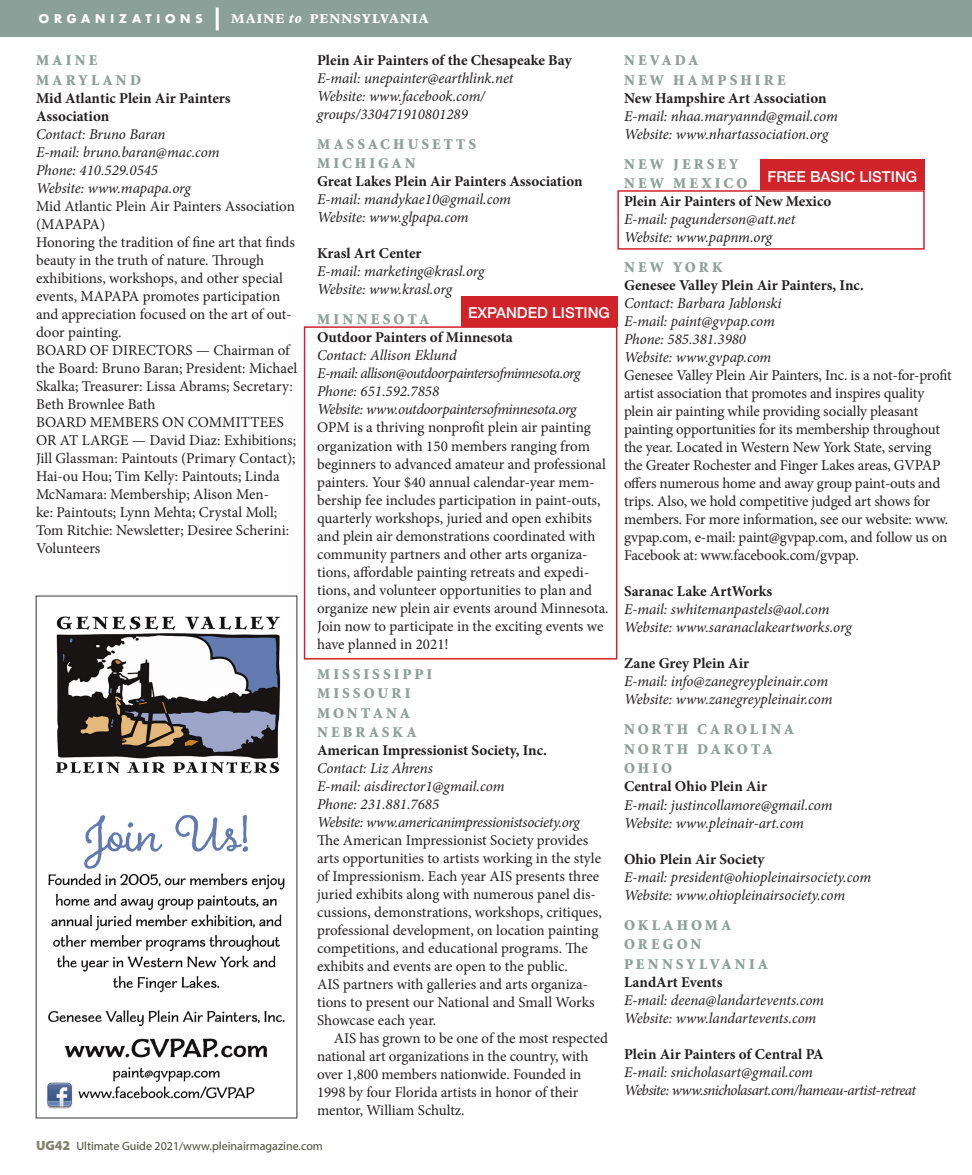
<style>
.page{position:relative;width:972px;height:1175px;background:#fff}
.page>*{position:absolute;margin:0;border:0;box-sizing:border-box;transform-origin:0 0}
.t1{font:15px/18px "Minion Pro";letter-spacing:-.005em;color:#231f20}
.t2{font:italic 15px/18px "Minion Pro";letter-spacing:-.01em;color:#231f20}
.t3{font:900 15px/19.5px "Minion";letter-spacing:.21em;color:#8ea199}
.t4{font:italic 15px/18px "Minion Pro";letter-spacing:-.035em;color:#231f20}
.t5{font:italic 15px "Minion Pro";letter-spacing:-.03em;color:#231f20}
.t6{font:700 15px "Minion Pro";color:#231f20}
.t7{font:500 15px "Helvetica Neue";color:#fff}
.t8{font:13.5px "Lexicon No 1 Roman E Txt";letter-spacing:.08em;color:#fff}
.t9{font:12px "Myriad Pro";color:#4a4c37}
.t10{font:700 11.7px "Futura";letter-spacing:.41em;color:#fff}
.s1{font-family:"Lexicon No 1 Italic E Txt"}
.s2{font-weight:700}
.s3{font-style:italic}
.s4{font-weight:700;font-style:normal}
.s5{font-family:"Minion";font-weight:900;color:#8ea199}
.s6{font-weight:900;font-size:13.5px;color:#828171}
</style>
<div class="page">
<div style="left:0;top:0;width:972px;height:37px;background:#8ba098"></div>
<hr style="left:216px;top:7px;width:3px;height:23px;background:#fff">
<img style="left:35px;top:595px;width:263px;height:524px">
<div style="left:304px;top:326px;width:313px;height:333px;border:2px solid #d1232a"></div>
<div style="left:461px;top:296px;width:156px;height:30px;background:#d1232a"></div>
<div style="left:617px;top:190px;width:308px;height:60px;border:2px solid #d1232a"></div>
<div style="left:760px;top:160px;width:165px;height:30px;background:#d1232a"></div>
<p class="t10" style="left:39px;top:11px;width:165px">ORGANIZATIONS</p>
<p class="t8" style="left:231px;top:11px;width:199px">MAINE <span class="s1">to</span> PENNSYLVANIA</p>
<p class="t3" style="left:36px;top:51px;width:107px">MAINE<br>MARYLAND</p>
<p class="t1" style="left:36px;top:89px;width:263px"><span class="s2">Mid Atlantic Plein Air Painters<br>Association<br></span><span class="s3">Contact: Bruno Baran<br>E-mail: bruno.baran@mac.com<br>Phone: 410.529.0545<br>Website: www.mapapa.org<br></span>Mid Atlantic Plein Air Painters Association (MAPAPA)<br>Honoring the tradition of fine art that finds beauty in the truth of nature. Through exhibitions, workshops, and other special events, MAPAPA promotes participation and appreciation focused on the art of out&shy;door painting.<br>BOARD OF DIRECTORS — Chairman of the Board: Bruno Baran; President: Michael<br>Skalka; Treasurer: Lissa Abrams; Secretary:<br>Beth Brownlee Bath<br>BOARD MEMBERS ON COMMITTEES<br>OR AT LARGE — David Diaz: Exhibitions;<br>Jill Glassman: Paintouts (Primary Contact);<br>Hai-ou Hou; Tim Kelly: Paintouts; Linda<br>McNamara: Membership; Alison Men-<br>ke: Paintouts; Lynn Mehta; Crystal Moll;<br>Tom Ritchie: Newsletter; Desiree Scherini:<br>Volunteers</p>
<p class="t2" style="left:317px;top:51px;width:256px"><span class="s4">Plein Air Painters of the Chesapeake Bay </span>E-mail: unepainter@earthlink.net<br>Website: www.facebook.com/ groups/330471910801289</p>
<p class="t3" style="left:317px;top:135px;width:161px">MASSACHUSETTS<br>MICHIGAN</p>
<p class="t2" style="left:317px;top:173px;width:267px"><span class="s4">Great Lakes Plein Air Painters Association<br></span>E-mail: mandykae10@gmail.com<br>Website: www.glpapa.com</p>
<p class="t2" style="left:317px;top:245px;width:169px"><span class="s4">Krasl Art Center<br></span>E-mail: marketing@krasl.org<br>Website: www.krasl.org</p>
<p class="t1" style="left:317px;top:311px;width:293px"><span class="s5">MINNESOTA<br></span><span class="s2">Outdoor Painters of Minnesota<br></span><span class="s3">Contact: Allison Eklund<br>E-mail: allison@outdoorpaintersofminnesota.org Phone: 651.592.7858<br>Website: www.outdoorpaintersofminnesota.org </span>OPM is a thriving nonprofit plein air painting organization with 150 members ranging from beginners to advanced amateur and professional painters. Your $40 annual calendar-year mem&shy;bership fee includes participation in paint-outs, quarterly workshops, juried and open exhibits and plein air demonstrations coordinated with community partners and other arts organiza&shy;tions, affordable painting retreats and expedi&shy;tions, and volunteer opportunities to plan and organize new plein air events around Minnesota.<br>Join now to participate in the exciting events we have planned in 2021!</p>
<p class="t3" style="left:317px;top:664px;width:117px">MISSISSIPPI<br>MISSOURI<br>MONTANA<br>NEBRASKA</p>
<p class="t6" style="left:317px;top:739px;width:231px">American Impressionist Society, Inc.</p>
<p class="t2" style="left:317px;top:759px;width:117px">Contact: Liz Ahrens</p>
<p class="t2" style="left:317px;top:777px;width:189px">E-mail: aisdirector1@gmail.com</p>
<p class="t2" style="left:317px;top:795px;width:124px">Phone: 231.881.7685</p>
<p class="t5" style="left:317px;top:812px;width:264px">Website: www.americanimpressionistsociety.org</p>
<p class="t1" style="left:317px;top:831px;width:273px">The American Impressionist Society provides</p>
<p class="t1" style="left:317px;top:849px;width:286px">arts opportunities to artists working in the style</p>
<p class="t1" style="left:317px;top:867px;width:284px">of Impressionism. Each year AIS presents three</p>
<p class="t1" style="left:317px;top:885px;width:280px">juried exhibits along with numerous panel dis-</p>
<p class="t1" style="left:317px;top:903px;width:286px">cussions, demonstrations, workshops, critiques,</p>
<p class="t1" style="left:317px;top:921px;width:283px">professional development, on location painting</p>
<p class="t1" style="left:317px;top:939px;width:272px">competitions, and educational programs. The</p>
<p class="t1" style="left:317px;top:957px;width:252px">exhibits and events are open to the public.</p>
<p class="t1" style="left:317px;top:975px;width:272px">AIS partners with galleries and arts organiza-</p>
<p class="t1" style="left:317px;top:993px;width:279px">tions to present our National and Small Works</p>
<p class="t1" style="left:317px;top:1011px;width:121px">Showcase each year.</p>
<p class="t1" style="left:334px;top:1029px;width:276px">AIS has grown to be one of the most respected</p>
<p class="t1" style="left:317px;top:1047px;width:273px">national art organizations in the country, with</p>
<p class="t1" style="left:317px;top:1065px;width:266px">over 1,800 members nationwide. Founded in</p>
<p class="t1" style="left:317px;top:1083px;width:263px">1998 by four Florida artists in honor of their</p>
<p class="t1" style="left:317px;top:1101px;width:149px">mentor, William Schultz.</p>
<p class="t7" style="left:468px;top:301px;width:143px">EXPANDED LISTING</p>
<p class="t9" style="left:36px;top:1138px;width:288px"><span class="s6">UG42</span> Ultimate Guide 2021/www.pleinairmagazine.com</p>
<p class="t3" style="left:624px;top:51px;width:163px">NEVADA<br>NEW HAMPSHIRE</p>
<p class="t2" style="left:624px;top:89px;width:215px"><span class="s4">New Hampshire Art Association<br></span>E-mail: nhaa.maryannd@gmail.com<br>Website: www.nhartassociation.org</p>
<p class="t3" style="left:624px;top:155px;width:125px">NEW JERSEY<br>NEW MEXICO</p>
<p class="t2" style="left:624px;top:192px;width:209px"><span class="s4">Plein Air Painters of New Mexico<br></span>E-mail: pagunderson@att.net<br>Website: www.papnm.org</p>
<p class="t1" style="left:624px;top:258px;width:329px"><span class="s5">NEW YORK<br></span><span class="s2">Genesee Valley Plein Air Painters, Inc.<br></span><span class="s3">Contact: Barbara Jablonski<br>E-mail: paint@gvpap.com<br>Phone: 585.381.3980<br>Website: www.gvpap.com<br></span>Genesee Valley Plein Air Painters, Inc. is a not-for-profit artist association that promotes and inspires quality plein air painting while providing socially pleasant painting opportunities for its membership throughout the year. Located in Western New York State, serving the Greater Rochester and Finger Lakes areas, GVPAP offers numerous home and away group paint-outs and trips. Also, we hold competitive judged art shows for members. For more information, see our website: www. gvpap.com, e-mail: paint@gvpap.com, and follow us on Facebook at: www.facebook.com/gvpap.</p>
<p class="t2" style="left:624px;top:582px;width:229px"><span class="s4">Saranac Lake ArtWorks<br></span>E-mail: swhitemanpastels@aol.com<br>Website: www.saranaclakeartworks.org</p>
<p class="t2" style="left:624px;top:654px;width:210px"><span class="s4">Zane Grey Plein Air<br></span>E-mail: info@zanegreypleinair.com<br>Website: www.zanegreypleinair.com</p>
<p class="t3" style="left:624px;top:720px;width:171px">NORTH CAROLINA<br>NORTH DAKOTA<br>OHIO</p>
<p class="t2" style="left:624px;top:777px;width:210px"><span class="s4">Central Ohio Plein Air<br></span>E-mail: justincollamore@gmail.com<br>Website: www.pleinair-art.com</p>
<p class="t2" style="left:624px;top:849px;width:249px"><span class="s4">Ohio Plein Air Society<br></span>E-mail: president@ohiopleinairsociety.com<br>Website: www.ohiopleinairsociety.com</p>
<p class="t3" style="left:624px;top:915px;width:145px">OKLAHOMA<br>OREGON<br>PENNSYLVANIA</p>
<p class="t2" style="left:624px;top:972px;width:202px"><span class="s4">LandArt Events<br></span>E-mail: deena@landartevents.com<br>Website: www.landartevents.com</p>
<p class="t4" style="left:624px;top:1044px;width:294px"><span class="s4">Plein Air Painters of Central PA<br></span>E-mail: snicholasart@gmail.com<br>Website: www.snicholasart.com/hameau-artist-retreat</p>
<p class="t7" style="left:768px;top:165px;width:151px">FREE BASIC LISTING</p>
</div>
